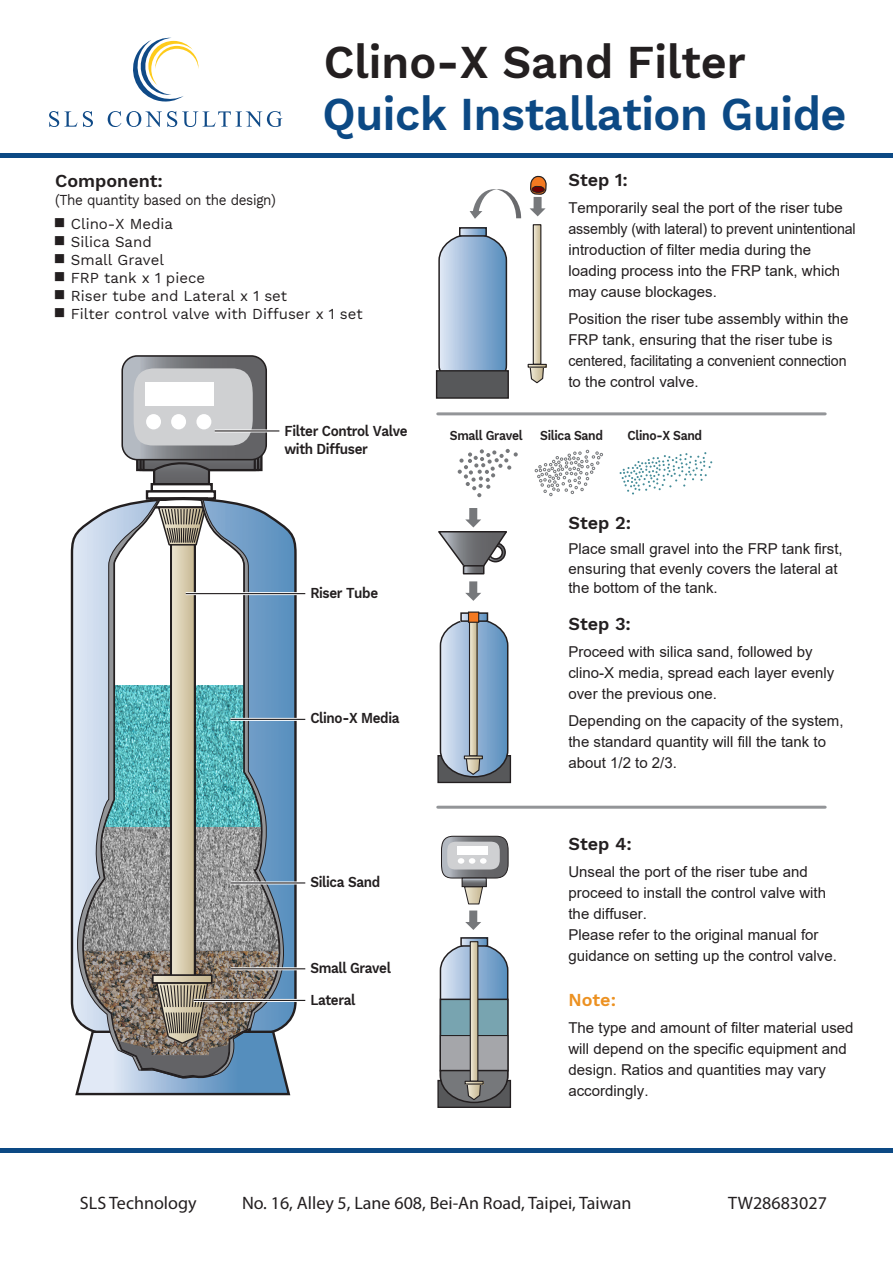
<style>
.page{position:relative;width:893px;height:1263px;background:#fff}
.page>*{position:absolute;margin:0;border:0;box-sizing:border-box;transform-origin:0 0}
.t1{font:600 46.35px "Work Sans";letter-spacing:-.01em;color:#0c4984}
.t2{font:600 46.35px "Work Sans";color:#231f20}
.t3{font:18px "Myriad Pro";color:#231f20}
.t4{font:600 18px "Work Sans";color:#231f20}
.t5{font:600 18px "Work Sans";color:#ec9121}
.t6{font:15px/21px "Arial";color:#231f20}
.t7{font:15px/18px "Work Sans";color:#231f20}
.t8{font:600 15px/18.6px "Work Sans";letter-spacing:-.025em;color:#231f20;scale:.9 1}
.t9{font:15px/24px "Work Sans";letter-spacing:-.025em;color:#231f20;scale:.9 1}
.t10{font:600 13.5px "Work Sans";letter-spacing:-.025em;color:#231f20;scale:.9 1}
</style>
<div class="page">
<hr style="left:0;top:153px;width:893px;height:4px;background:#0c4984">
<hr style="left:0;top:1148px;width:893px;height:4px;background:#0c4984">
<svg style="left:122px;top:356px;width:144px;height:135px"></svg>
<div style="left:152px;top:484px;width:60px;height:7px;background:#fff"></div>
<div style="left:151px;top:483px;width:62px;height:10px;border:2px solid #231f20"></div>
<div style="left:146px;top:490px;width:70px;height:10px;border:2px solid #231f20"></div>
<svg style="left:70px;top:495px;width:227px;height:524px"></svg>
<svg style="left:74px;top:506px;width:218px;height:590px;background:#99b2cb"></svg>
<svg style="left:77px;top:499px;width:212px;height:581px;background:#99abb1"></svg>
<hr style="left:230px;top:967px;width:75px;height:3px;background:#fff">
<hr style="left:230px;top:968px;width:75px;height:1px;background:#231f20">
<svg style="left:155px;top:977px;width:55px;height:4px"></svg>
<div style="left:152px;top:974px;width:61px;height:10px;border:2px solid #231f20"></div>
<hr style="left:230px;top:718px;width:75px;height:3px;background:#fff">
<hr style="left:230px;top:719px;width:75px;height:1px;background:#231f20">
<hr style="left:230px;top:881px;width:75px;height:3px;background:#fff">
<hr style="left:230px;top:882px;width:75px;height:1px;background:#231f20">
<hr style="left:215px;top:429px;width:64px;height:3px;background:#fff">
<hr style="left:215px;top:430px;width:64px;height:1px;background:#231f20">
<hr style="left:186px;top:592px;width:119px;height:3px;background:#fff">
<hr style="left:186px;top:593px;width:119px;height:1px;background:#231f20">
<hr style="left:194px;top:999px;width:111px;height:3px;background:#fff">
<hr style="left:194px;top:1000px;width:111px;height:1px;background:#231f20">
<svg style="left:438px;top:235px;width:70px;height:135px;background:#98b3d1"></svg>
<div style="left:436px;top:370px;width:73px;height:29px;background:#57585a;border:1px solid #231f20"></div>
<svg style="left:462px;top:230px;width:22px;height:4px"></svg>
<div style="left:459px;top:227px;width:28px;height:10px;border:2px solid #231f20"></div>
<svg style="left:535px;top:226px;width:4px;height:137px"></svg>
<div style="left:533px;top:224px;width:8px;height:141px;border:1px solid #231f20"></div>
<svg style="left:529px;top:368px;width:15px;height:16px"></svg>
<div style="left:528px;top:364px;width:19px;height:4px;border:1px solid #231f20"></div>
<svg style="left:470px;top:189px;width:51px;height:30px"></svg>
<div style="left:437px;top:755px;width:74px;height:28px;background:#57585a;border:1px solid #231f20"></div>
<svg style="left:463px;top:615px;width:22px;height:3px"></svg>
<div style="left:460px;top:612px;width:28px;height:10px;border:2px solid #231f20"></div>
<svg style="left:439px;top:618px;width:70px;height:160px;background:#98aec4"></svg>
<div style="left:464px;top:755px;width:19px;height:4px;border:1px solid #231f20"></div>
<div style="left:468px;top:611px;width:11px;height:12px;background:#f47921;border:1px solid #231f20"></div>
<svg style="left:466px;top:568px;width:15px;height:3px"></svg>
<div style="left:463px;top:565px;width:21px;height:9px;border:2px solid #231f20"></div>
<svg style="left:458px;top:449px;width:60px;height:48px"></svg>
<svg style="left:465px;top:581px;width:16px;height:20px"></svg>
<svg style="left:438px;top:508px;width:69px;height:60px"></svg>
<div style="left:437px;top:1080px;width:74px;height:28px;background:#57585a;border:1px solid #231f20"></div>
<svg style="left:463px;top:940px;width:22px;height:2px"></svg>
<div style="left:460px;top:937px;width:28px;height:10px;border:2px solid #231f20"></div>
<div style="left:470px;top:941px;width:8px;height:141px;border:1px solid #231f20"></div>
<svg style="left:439px;top:942px;width:70px;height:162px;background:#8d9ca4"></svg>
<div style="left:465px;top:1081px;width:19px;height:3px;border:1px solid #231f20"></div>
<svg style="left:441px;top:836px;width:68px;height:43px"></svg>
<div style="left:480px;top:858px;width:7px;height:6px;background:#fff;border-radius:50%"></div>
<svg style="left:464px;top:880px;width:21px;height:5px"></svg>
<div style="left:462px;top:878px;width:25px;height:9px;border:1px solid #231f20"></div>
<svg style="left:464px;top:886px;width:19px;height:44px"></svg>
<hr style="left:438px;top:412px;width:387px;height:3px;background:#939598">
<svg style="left:529px;top:175px;width:18px;height:41px"></svg>
<svg style="left:620px;top:452px;width:92px;height:42px"></svg>
<hr style="left:438px;top:806px;width:387px;height:3px;background:#939598">
<svg style="left:535px;top:450px;width:68px;height:46px"></svg>
<svg style="left:49px;top:111px;width:28px;height:16px"></svg>
<svg style="left:83px;top:111px;width:10px;height:16px"></svg>
<svg style="left:108px;top:111px;width:174px;height:16px"></svg>
<svg style="left:133px;top:37px;width:65px;height:65px"></svg>
<h1 class="t2" style="left:324px;top:27px;width:424px">Clino-X Sand Filter</h1>
<h1 class="t1" style="left:323px;top:79px;width:525px">Quick Installation Guide</h1>
<p class="t4" style="left:55px;top:167px;width:109px">Component:</p>
<p class="t9" style="left:55px;top:188px;width:247px">(The quantity based on the design) <sup>█</sup> Clino-X Media</p>
<p class="t7" style="left:55px;top:233px;width:309px"><sup>█</sup> Silica Sand<br><sup>█</sup> Small Gravel<br><sup>█</sup> FRP tank x 1 piece<br><sup>█</sup> Riser tube and Lateral x 1 set<br><sup>█</sup> Filter control valve with Diffuser x 1 set</p>
<p class="t8" style="left:284px;top:421px;width:138px">Filter Control Valve with Diffuser</p>
<p class="t8" style="left:310px;top:583px;width:77px">Riser Tube</p>
<p class="t8" style="left:310px;top:708px;width:101px">Clino-X Media</p>
<p class="t8" style="left:310px;top:872px;width:79px">Silica Sand</p>
<p class="t8" style="left:310px;top:958px;width:91px">Small Gravel</p>
<p class="t8" style="left:310px;top:990px;width:52px">Lateral</p>
<p class="t4" style="left:568px;top:166px;width:61px">Step 1:</p>
<p class="t6" style="left:568px;top:197px;width:289px">Temporarily seal the port of the riser tube assembly (with lateral) to prevent unintentional introduction of filter media during the loading process into the FRP tank, which may cause blockages.</p>
<p class="t6" style="left:568px;top:308px;width:282px">Position the riser tube assembly within the FRP tank, ensuring that the riser tube is centered, facilitating a convenient connection to the control valve.</p>
<p class="t10" style="left:450px;top:426px;width:82px">Small Gravel</p>
<p class="t10" style="left:540px;top:425px;width:71px">Silica Sand</p>
<p class="t10" style="left:628px;top:425px;width:84px">Clino-X Sand</p>
<p class="t4" style="left:568px;top:509px;width:64px">Step 2:</p>
<p class="t6" style="left:568px;top:539px;width:276px;line-height:19.5px">Place small gravel into the FRP tank first, ensuring that evenly covers the lateral at the bottom of the tank.</p>
<p class="t4" style="left:568px;top:610px;width:64px">Step 3:</p>
<p class="t6" style="left:568px;top:641px;width:267px">Proceed with silica sand, followed by clino-X media, spread each layer evenly over the previous one.</p>
<p class="t6" style="left:568px;top:710px;width:277px">Depending on the capacity of the system, the standard quantity will fill the tank to about 1/2 to 2/3.</p>
<p class="t4" style="left:568px;top:830px;width:65px">Step 4:</p>
<p class="t6" style="left:568px;top:861px;width:270px">Unseal the port of the riser tube and proceed to install the control valve with the diffuser.<br>Please refer to the original manual for guidance on setting up the control valve.</p>
<p class="t5" style="left:568px;top:986px;width:49px">Note:</p>
<p class="t6" style="left:568px;top:1017px;width:287px">The type and amount of filter material used will depend on the specific equipment and design. Ratios and quantities may vary accordingly.</p>
<p class="t3" style="left:80px;top:1192px;width:118px">SLS Technology</p>
<p class="t3" style="left:242px;top:1192px;width:391px">No. 16, Alley 5, Lane 608, Bei-An Road, Taipei, Taiwan</p>
<p class="t3" style="left:728px;top:1192px;width:100px">TW28683027</p>
</div>
